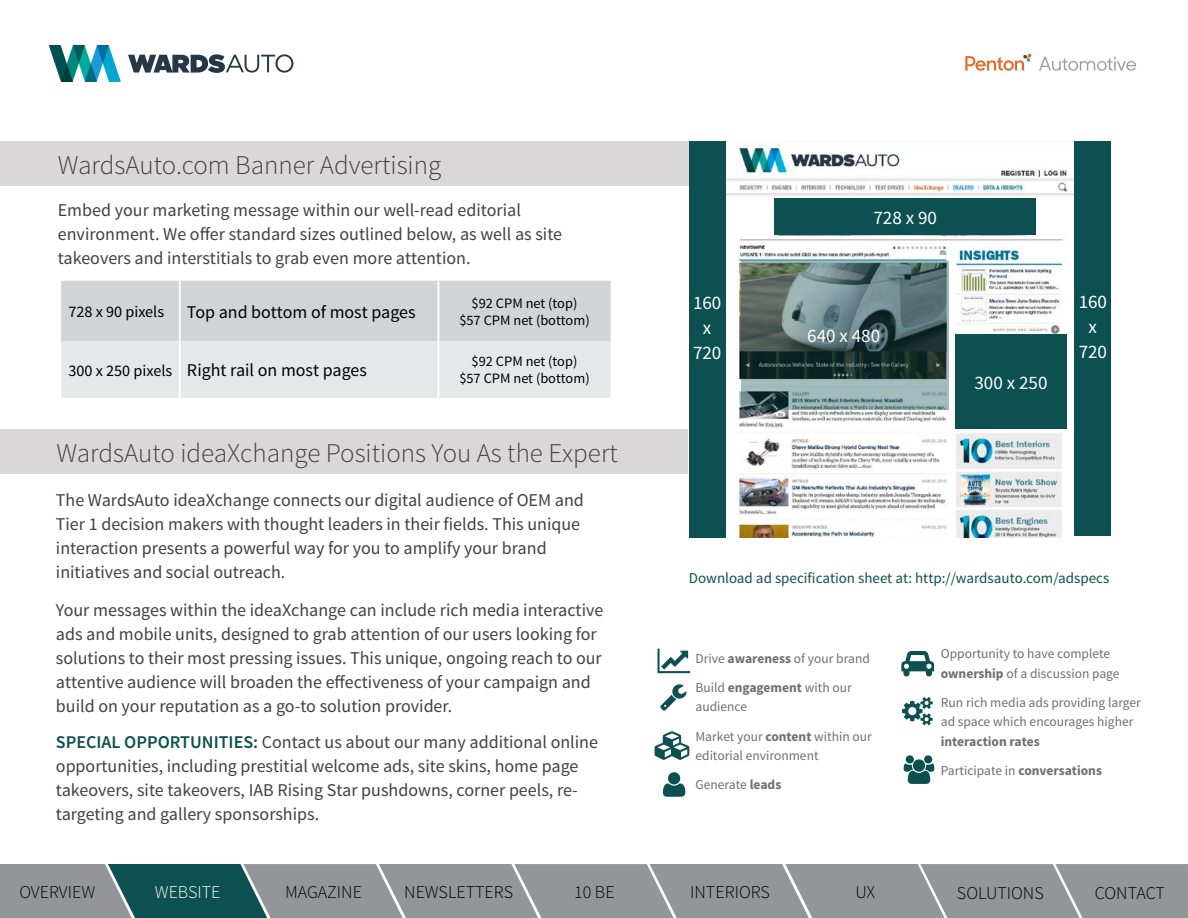
<style>
.page{position:relative;width:1188px;height:918px;background:#fff}
.page>*{position:absolute;margin:0;border:0;box-sizing:border-box;transform-origin:0 0}
.t1{font:300 27px "Source Sans Pro";color:#414042}
.t2{font:19.05px/24.8px "Source Sans Pro";color:#fff;text-align:center}
.t3{font:18px/24px "Source Sans Pro";color:#414042}
.t4{font:18px "Source Sans Pro";color:#000}
.t5{font:300 18px "Source Sans Pro";color:#000}
.t6{font:300 18px "Source Sans Pro";color:#000101}
.t7{font:300 18px "Source Sans Pro";color:#fff}
.t8{font:16.2px "Source Sans Pro";color:#000}
.t9{font:15px "Source Sans Pro";color:#0c5051}
.t10{font:14.4px/17.2px "Source Sans Pro";color:#000;text-align:center}
.t11{font:13.5px/29.2px "Source Sans Pro";color:#6d6e71}
.t12{font:700 13.5px/29.2px "Source Sans Pro";color:#6d6e71}
.s1{font-size:16.2px}
.s2{font-weight:600;color:#0c5051}
.s3{font-weight:700}
.s4{font-weight:400}
</style>
<div class="page">
<svg style="left:128px;top:54px;width:165px;height:19px"></svg>
<svg style="left:49px;top:45px;width:72px;height:37px"></svg>
<svg style="left:965px;top:54px;width:66px;height:17px"></svg>
<svg style="left:1039px;top:57px;width:97px;height:14px"></svg>
<img style="left:727px;top:141px;width:347px;height:397px">
<div style="left:0;top:429px;width:688px;height:45px;background:#d9d7d7"></div>
<div style="left:0;top:141px;width:693px;height:45px;background:#d9d7d7"></div>
<div style="left:955px;top:334px;width:112px;height:95px;background:#0c5051"></div>
<div style="left:774px;top:199px;width:262px;height:36px;background:#0c5051"></div>
<div style="left:1075px;top:141px;width:36px;height:395px;background:#0c5051"></div>
<div style="left:689px;top:141px;width:36px;height:397px;background:#0c5051"></div>
<svg style="left:61px;top:281px;width:550px;height:117px"></svg>
<hr style="left:179px;top:281px;width:2px;height:60px;background:#fff">
<hr style="left:438px;top:281px;width:1px;height:60px;background:#fff">
<hr style="left:179px;top:341px;width:2px;height:57px;background:#fff">
<hr style="left:438px;top:341px;width:1px;height:57px;background:#fff">
<svg style="left:663px;top:772px;width:22px;height:25px"></svg>
<svg style="left:902px;top:697px;width:31px;height:28px"></svg>
<svg style="left:660px;top:684px;width:27px;height:27px"></svg>
<svg style="left:658px;top:649px;width:32px;height:24px"></svg>
<svg style="left:901px;top:651px;width:33px;height:25px"></svg>
<svg style="left:655px;top:731px;width:34px;height:29px"></svg>
<svg style="left:904px;top:755px;width:30px;height:29px"></svg>
<svg style="left:741px;top:261px;width:207px;height:148px"></svg>
<svg style="left:0;top:864px;width:1188px;height:54px"></svg>
<h1 class="t1" style="left:58px;top:148px;width:385px">WardsAuto.com Banner Advertising</h1>
<p class="t3" style="left:58px;top:198px;width:506px">Embed your marketing message within our well-read editorial environment. We offer standard sizes outlined below, as well as site takeovers and interstitials to grab even more attention.</p>
<p class="t8" style="left:68px;top:302px;width:97px">728 x 90 pixels</p>
<p class="t4" style="left:187px;top:301px;width:230px">Top and bottom of most pages</p>
<p class="t10" style="left:459px;top:295px;width:132px">$92 CPM net (top) $57 CPM net (bottom)</p>
<p class="t4" style="left:68px;top:359px;width:300px"><span class="s1">300 x 250 pixels</span> Right rail on most pages</p>
<p class="t10" style="left:459px;top:353px;width:132px">$92 CPM net (top) $57 CPM net (bottom)</p>
<h1 class="t1" style="left:56px;top:437px;width:563px">WardsAuto ideaXchange Positions You As the Expert</h1>
<p class="t3" style="left:56px;top:488px;width:529px">The WardsAuto ideaXchange connects our digital audience of OEM and Tier 1 decision makers with thought leaders in their fields. This unique interaction presents a powerful way for you to amplify your brand initiatives and social outreach.</p>
<p class="t3" style="left:56px;top:598px;width:549px">Your messages within the ideaXchange can include rich media interactive ads and mobile units, designed to grab attention of our users looking for solutions to their most pressing issues. This unique, ongoing reach to our attentive audience will broaden the effectiveness of your campaign and build on your reputation as a go-to solution provider.</p>
<p class="t3" style="left:56px;top:730px;width:544px"><span class="s2">SPECIAL OPPORTUNITIES:</span> Contact us about our many additional online opportunities, including prestitial welcome ads, site skins, home page takeovers, site takeovers, IAB Rising Star pushdowns, corner peels, re&shy;targeting and gallery sponsorships.</p>
<p class="t2" style="left:693px;top:291px;width:30px">160 x<br>720</p>
<p class="t2" style="left:873px;top:205px;width:65px">728 x 90</p>
<p class="t2" style="left:807px;top:323px;width:74px">640 x 480</p>
<p class="t2" style="left:975px;top:370px;width:74px">300 x 250</p>
<p class="t2" style="left:1079px;top:290px;width:30px">160 x<br>720</p>
<p class="t9" style="left:689px;top:568px;width:422px">Download ad specification sheet at: http://wardsauto.com/adspecs</p>
<p class="t11" style="left:695px;top:644px;width:176px">Drive <span class="s3">awareness</span> of your brand<br>Build <span class="s3">engagement</span> with our</p>
<p class="t11" style="left:695px;top:693px;width:178px">audience<br>Market your <span class="s3">content</span> within our</p>
<p class="t11" style="left:695px;top:741px;width:125px">editorial environment<br>Generate <span class="s3">leads</span></p>
<p class="t11" style="left:941px;top:644px;width:180px;line-height:19.5px">Opportunity to have complete <span class="s3">ownership</span> of a discussion page</p>
<p class="t11" style="left:941px;top:693px;width:202px;line-height:19.5px">Run rich media ads providing larger ad space which encourages higher</p>
<p class="t12" style="left:941px;top:727px;width:163px">interaction rates<br><span class="s4">Participate in</span> conversations</p>
<p class="t6" style="left:19px;top:882px;width:77px">OVERVIEW</p>
<p class="t7" style="left:155px;top:882px;width:67px">WEBSITE</p>
<p class="t5" style="left:285px;top:882px;width:78px">MAGAZINE</p>
<p class="t5" style="left:404px;top:882px;width:110px">NEWSLETTERS</p>
<p class="t5" style="left:574px;top:881px;width:42px">10 BE</p>
<p class="t5" style="left:690px;top:882px;width:81px">INTERIORS</p>
<p class="t5" style="left:855px;top:881px;width:21px">UX</p>
<p class="t5" style="left:957px;top:882px;width:88px">SOLUTIONS</p>
<p class="t5" style="left:1095px;top:882px;width:72px">CONTACT</p>
</div>
